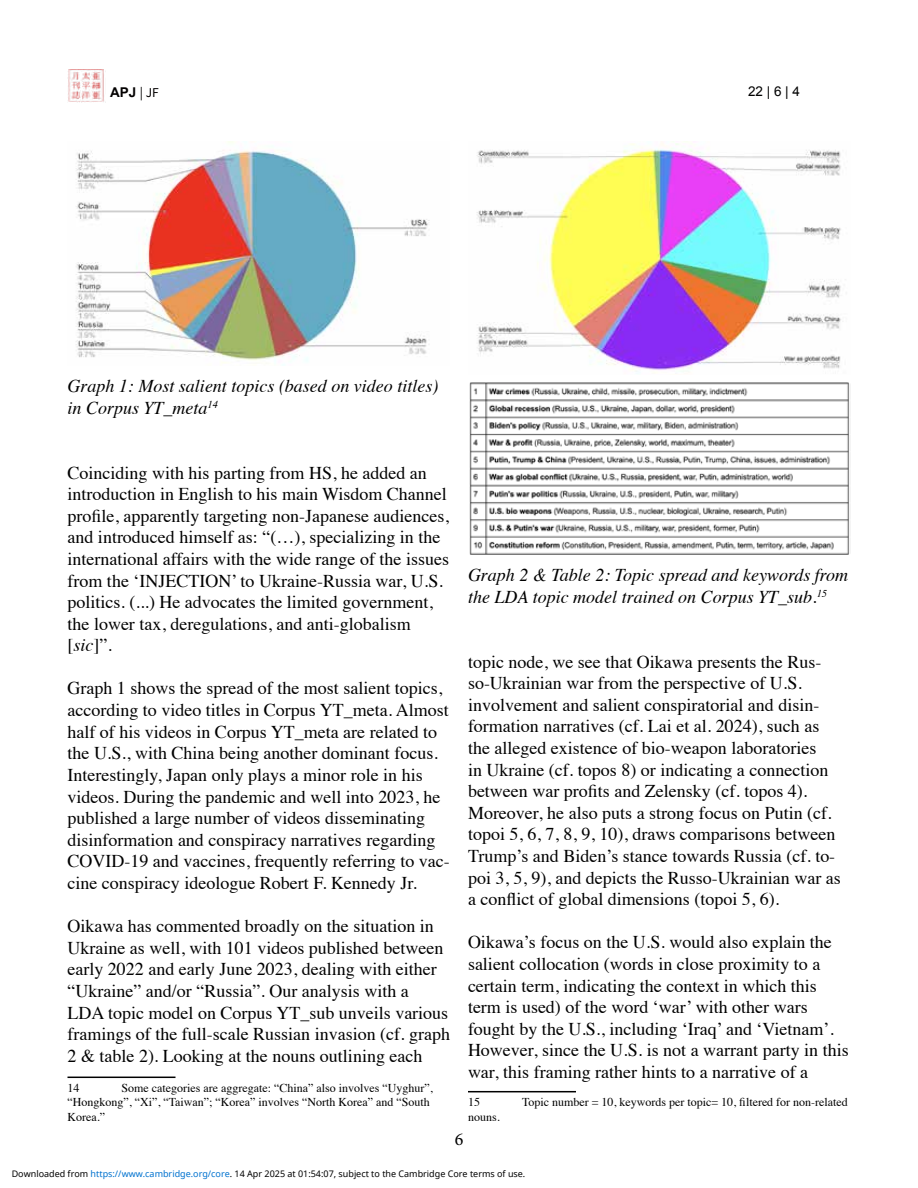
<style>
.page{position:relative;width:918px;height:1188px;background:#fff}
.page>*{position:absolute;margin:0;border:0;box-sizing:border-box;transform-origin:0 0}
.t1{font:18px/21.6px "Times";color:#000}
.t2{font:italic 18px/21.6px "Times";color:#000}
.t3{font:18px "Minion Pro";color:#000}
.t4{font:700 13.5px "Arial";color:#030000}
.t5{font:13.5px "Arial";color:#000101}
.t6{font:12px/14.4px "Times";color:#000}
.t7{font:9px "Noto Sans";color:#000}
.s1{font-family:"Source Sans 3";font-weight:400}
.s2{font-style:italic}
.s3{color:#0172cf}
</style>
<div class="page">
<img style="left:68px;top:69px;width:38px;height:34px">
<hr style="left:68px;top:1077px;width:108px;height:1px;background:#000">
<hr style="left:468px;top:1091px;width:108px;height:1px;background:#000">
<img style="left:76px;top:141px;width:354px;height:225px">
<img style="left:477px;top:141px;width:364px;height:232px">
<img style="left:469px;top:382px;width:381px;height:173px">
<p class="t4" style="left:110px;top:84px;width:50px">APJ <span class="s1">| JF</span></p>
<p class="t5" style="left:748px;top:83px;width:54px">22 | 6 | 4</p>
<p class="t2" style="left:68px;top:374px;width:372px">Graph 1: Most salient topics (based on video titles) in Corpus YT_meta<sup>14</sup></p>
<p class="t1" style="left:68px;top:460px;width:383px">Coinciding with his parting from HS, he added an introduction in English to his main Wisdom Channel profile, apparently targeting non-Japanese audiences, and introduced himself as: “(…), specializing in the international affairs with the wide range of the issues from the ‘INJECTION’ to Ukraine-Russia war, U.S. politics. (...) He advocates the limited government, the lower tax, deregulations, and anti-globalism [<span class="s2">sic</span>]”.</p>
<p class="t1" style="left:68px;top:676px;width:384px">Graph 1 shows the spread of the most salient topics, according to video titles in Corpus YT_meta. Almost half of his videos in Corpus YT_meta are related to the U.S., with China being another dominant focus.<br>Interestingly, Japan only plays a minor role in his videos. During the pandemic and well into 2023, he published a large number of videos disseminating disinformation and conspiracy narratives regarding COVID-19 and vaccines, frequently referring to vac&shy;cine conspiracy ideologue Robert F. Kennedy Jr.</p>
<p class="t1" style="left:68px;top:914px;width:384px">Oikawa has commented broadly on the situation in Ukraine as well, with 101 videos published between early 2022 and early June 2023, dealing with either “Ukraine” and/or “Russia”. Our analysis with a LDA topic model on Corpus YT_sub unveils various framings of the full-scale Russian invasion (cf. graph 2 &amp; table 2). Looking at the nouns outlining each</p>
<p class="t6" style="left:68px;top:1079px;width:13px">14</p>
<p class="t6" style="left:68px;top:1079px;width:367px;text-indent:54px">Some categories are aggregate: “China” also involves “Uyghur”, “Hongkong”, “Xi”, “Taiwan”; “Korea” involves “North Korea” and “South<br>Korea.”</p>
<p class="t2" style="left:468px;top:563px;width:382px">Graph 2 &amp; Table 2: Topic spread and keywords from the LDA topic model trained on Corpus YT_sub.<sup>15</sup></p>
<p class="t1" style="left:468px;top:649px;width:374px">topic node, we see that Oikawa presents the Rus&shy;so-Ukrainian war from the perspective of U.S. involvement and salient conspiratorial and disin&shy;formation narratives (cf. Lai et al. 2024), such as the alleged existence of bio-weapon laboratories<br>in Ukraine (cf. topos 8) or indicating a connection between war profits and Zelensky (cf. topos 4).<br>Moreover, he also puts a strong focus on Putin (cf. topoi 5, 6, 7, 8, 9, 10), draws comparisons between Trump’s and Biden’s stance towards Russia (cf. to&shy;poi 3, 5, 9), and depicts the Russo-Ukrainian war as a conflict of global dimensions (topoi 5, 6).</p>
<p class="t1" style="left:468px;top:930px;width:382px">Oikawa’s focus on the U.S. would also explain the salient collocation (words in close proximity to a certain term, indicating the context in which this term is used) of the word ‘war’ with other wars fought by the U.S., including ‘Iraq’ and ‘Vietnam’.<br>However, since the U.S. is not a warrant party in this war, this framing rather hints to a narrative of a</p>
<p class="t6" style="left:468px;top:1094px;width:13px">15</p>
<p class="t6" style="left:522px;top:1094px;width:327px">Topic number = 10, keywords per topic= 10, filtered for non-related</p>
<p class="t6" style="left:468px;top:1108px;width:33px">nouns.</p>
<p class="t3" style="left:455px;top:1127px;width:10px">6</p>
<p class="t7" style="left:12px;top:1168px;width:515px">Downloaded from <span class="s3">https://www.cambridge.org/core</span>. 14 Apr 2025 at 01:54:07, subject to the Cambridge Core terms of use.</p>
</div>
